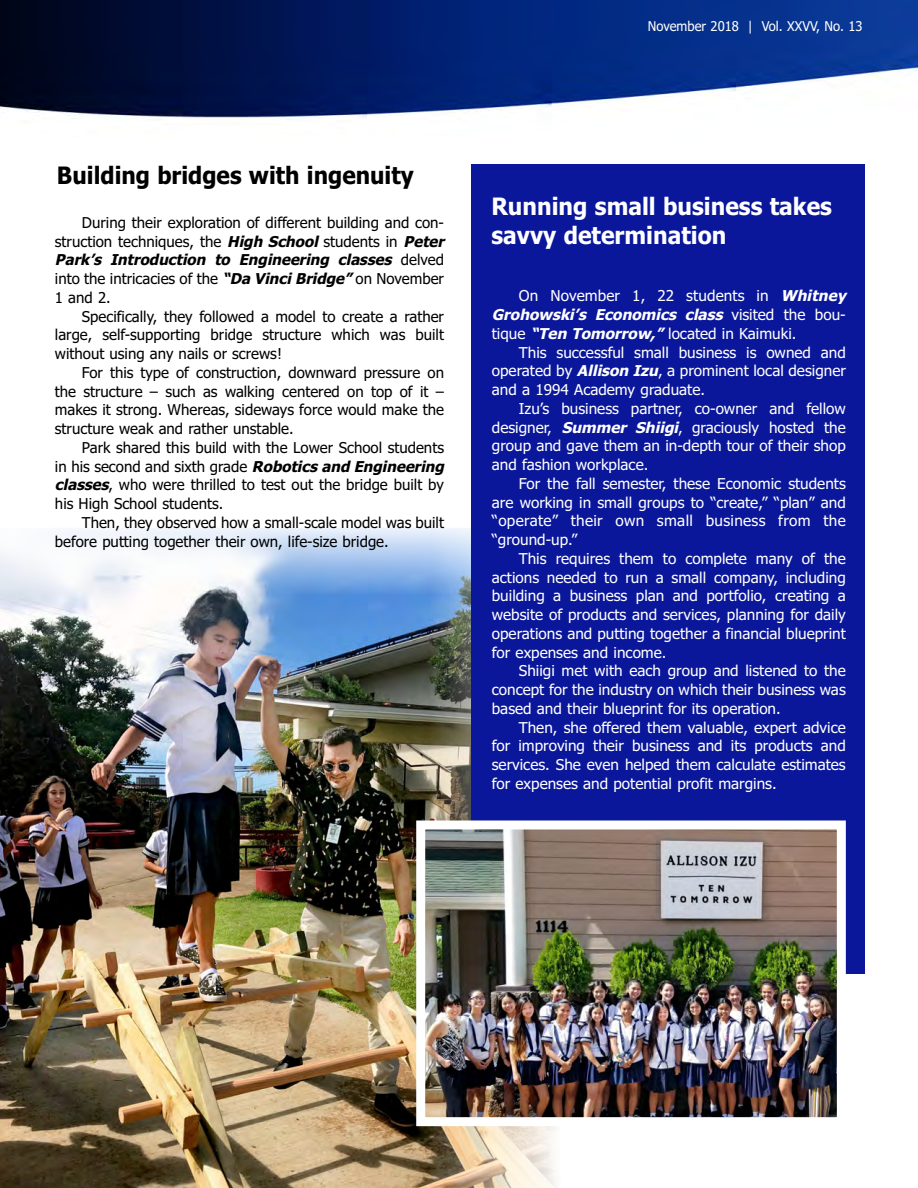
<style>
.page{position:relative;width:918px;height:1188px;background:#fff}
.page>*{position:absolute;margin:0;border:0;box-sizing:border-box;transform-origin:0 0}
.t1{font:700 24px/28.8px "Tahoma";color:#fff;scale:.95 1}
.t2{font:700 24px "Tahoma";color:#000;scale:.94 1}
.t3{font:15px/18.8px "Tahoma";color:#fff;text-align:justify}
.t4{font:15px/18.8px "Tahoma";color:#000}
.t5{font:13.5px "Tahoma";color:#fff;scale:.96 1}
.s1{font-weight:700;font-style:italic}
</style>
<div class="page">
<img style="left:0;top:594px;width:430px;height:594px">
<img style="left:430px;top:594px;width:126px;height:594px">
<svg style="left:0;top:528px;width:471px;height:66px"></svg>
<img style="left:0;top:0;width:918px;height:120px">
<div style="left:471px;top:164px;width:394px;height:810px;background:#0a179a"></div>
<img style="left:426px;top:830px;width:410px;height:286px">
<div style="left:416px;top:820px;width:430px;height:306px;border:9px solid #fff"></div>
<p class="t5" style="left:648px;top:21px;width:225px">November 2018 | Vol. XXVV, No. 13</p>
<p class="t2" style="left:57px;top:166px;width:381px">Building bridges with ingenuity</p>
<p class="t4" style="left:55px;top:214px;width:394px;text-indent:27px">During their exploration of different building and con&shy;struction techniques, the <span class="s1">High School</span> students in <span class="s1">Peter Park’s Introduction to Engineering classes</span> d e l v e d into the intricacies of the <span class="s1">“Da Vinci Bridge”</span> on November 1 and 2.</p>
<p class="t4" style="left:55px;top:308px;width:391px;text-align:justify;text-indent:27px">Specifically, they followed a model to create a rather large, self-supporting bridge structure which was built without using any nails or screws!</p>
<p class="t4" style="left:55px;top:364px;width:391px;text-align:justify;text-indent:27px">For this type of construction, downward pressure on the structure – such as walking centered on top of it – makes it strong. Whereas, sideways force would make the structure weak and rather unstable.</p>
<p class="t4" style="left:55px;top:439px;width:394px;text-indent:27px">Park shared this build with the Lower School students in his second and sixth grade <span class="s1">Robotics and Engineering classes</span>, who were thrilled to test out the bridge built by his High School students.</p>
<p class="t4" style="left:55px;top:514px;width:391px;text-indent:27px">Then, they observed how a small-scale model was built before putting together their own, life-size bridge.</p>
<p class="t1" style="left:491px;top:194px;width:360px">Running small business takes savvy determination</p>
<p class="t3" style="left:492px;top:288px;width:355px;text-indent:27px">On November 1, 22 students in <span class="s1">Whitney Grohowski’s Economics class</span> v i s i t e d t h e b o u - tique <span class="s1">“Ten Tomorrow,”</span> located in Kaimuki.</p>
<p class="t3" style="left:492px;top:344px;width:356px;text-indent:27px">This successful small business is owned and operated by <span class="s1">Allison Izu</span>, a prominent local designer and a 1994 Academy graduate.</p>
<p class="t3" style="left:492px;top:400px;width:356px;text-indent:27px">Izu’s business partner, co-owner and fellow designer, <span class="s1">Summer Shiigi</span>, graciously hosted the group and gave them an in-depth tour of their shop and fashion workplace.</p>
<p class="t3" style="left:492px;top:475px;width:356px;text-indent:27px">For the fall semester, these Economic students are working in small groups to “create,” “plan” and “operate” their own small business from the “ground-up.”</p>
<p class="t3" style="left:492px;top:550px;width:356px;text-indent:27px">This requires them to complete many of the actions needed to run a small company, including building a business plan and portfolio, creating a website of products and services, planning for daily operations and putting together a financial blueprint for expenses and income.</p>
<p class="t3" style="left:492px;top:663px;width:356px;text-indent:27px">Shiigi met with each group and listened to the concept for the industry on which their business was based and their blueprint for its operation.</p>
<p class="t3" style="left:492px;top:719px;width:356px;text-indent:27px">Then, she offered them valuable, expert advice for improving their business and its products and services. She even helped them calculate estimates for expenses and potential profit margins.</p>
</div>
